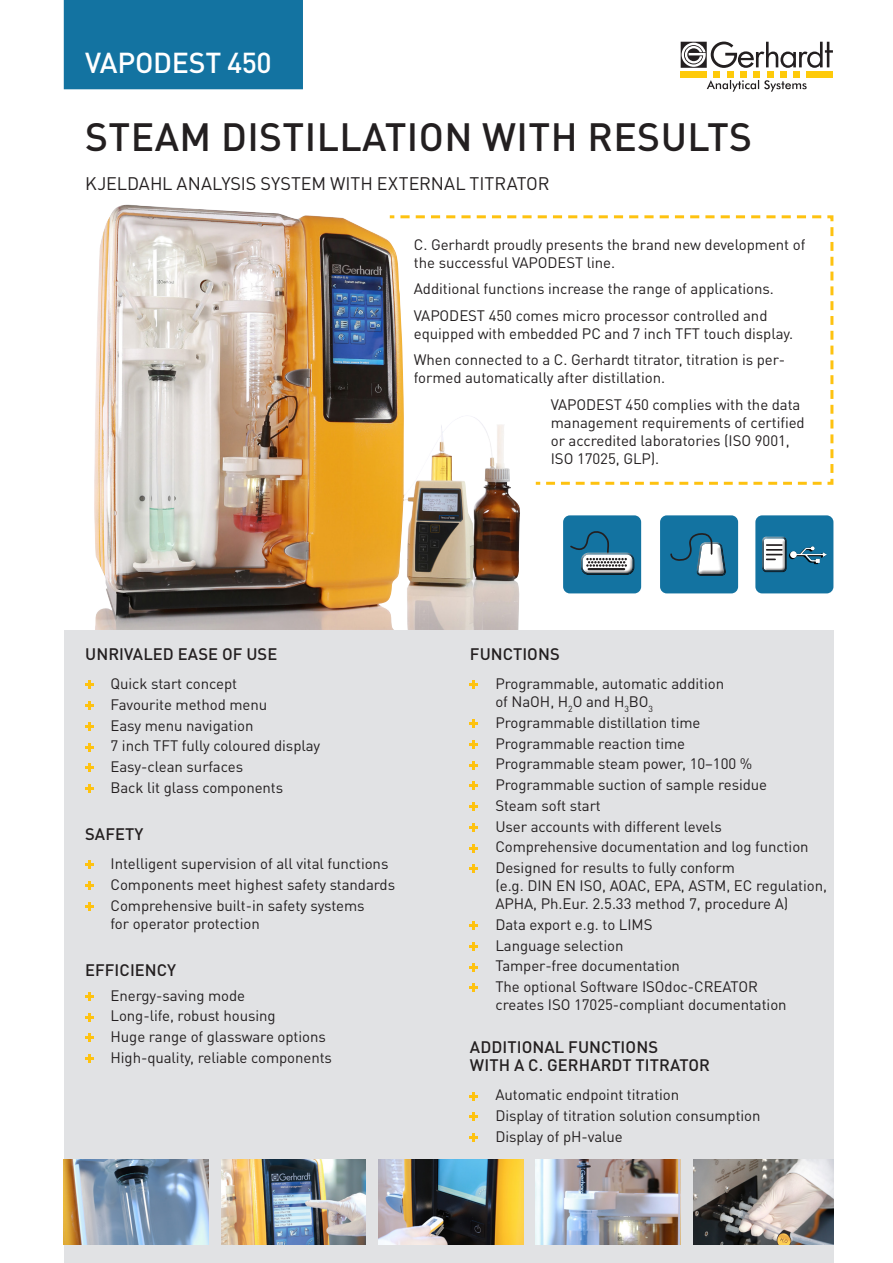
<style>
.page{position:relative;width:893px;height:1263px;background:#fff}
.page>*{position:absolute;margin:0;border:0;box-sizing:border-box;transform-origin:0 0}
.Titel{font:500 39px "DINOT";letter-spacing:.01em;color:#231f20}
.Titel-2{font:500 28.5px "DINOT";letter-spacing:-.01em;color:#fff}
.Titel-3{font:18px "DINOT";color:#231f20}
.A1-Fließtext{font:500 16.5px/18px "DINOT";letter-spacing:.005em;color:#231f20}
.A1-Fließtext-2{font:15px/18px "DINOT";letter-spacing:-.005em;color:#231f20}
.Bestelldaten{font:15px/18px "DINOT";letter-spacing:-.005em;color:#231f20}
</style>
<div class="page">
<img style="left:94px;top:207px;width:427px;height:424px">
<div style="left:64px;top:631px;width:769px;height:632px;background:#e1e2e4"></div>
<svg style="left:681px;top:42px;width:152px;height:26px"></svg>
<div style="left:713px;top:71px;width:7px;height:7px;background:#feca0a"></div>
<div style="left:727px;top:71px;width:6px;height:7px;background:#feca0a"></div>
<div style="left:740px;top:71px;width:7px;height:7px;background:#feca0a"></div>
<div style="left:753px;top:71px;width:7px;height:7px;background:#feca0a"></div>
<div style="left:767px;top:71px;width:6px;height:7px;background:#feca0a"></div>
<div style="left:780px;top:71px;width:7px;height:7px;background:#feca0a"></div>
<div style="left:793px;top:71px;width:7px;height:7px;background:#feca0a"></div>
<div style="left:807px;top:71px;width:26px;height:7px;background:#feca0a"></div>
<div style="left:681px;top:71px;width:26px;height:7px;background:#feca0a"></div>
<svg style="left:707px;top:80px;width:100px;height:12px"></svg>
<img style="left:64px;top:1160px;width:144px;height:85px">
<img style="left:221px;top:1160px;width:145px;height:85px">
<img style="left:378px;top:1160px;width:145px;height:85px">
<img style="left:536px;top:1160px;width:144px;height:85px">
<img style="left:693px;top:1160px;width:140px;height:85px">
<div style="left:64px;top:0;width:239px;height:89px;background:#1373a1"></div>
<svg style="left:387px;top:214px;width:447px;height:272px"></svg>
<svg style="left:85px;top:681px;width:8px;height:8px"></svg>
<svg style="left:85px;top:701px;width:8px;height:9px"></svg>
<svg style="left:85px;top:722px;width:8px;height:8px"></svg>
<svg style="left:85px;top:743px;width:8px;height:8px"></svg>
<svg style="left:85px;top:764px;width:8px;height:8px"></svg>
<svg style="left:85px;top:784px;width:8px;height:9px"></svg>
<svg style="left:85px;top:861px;width:8px;height:8px"></svg>
<svg style="left:85px;top:881px;width:8px;height:9px"></svg>
<svg style="left:85px;top:902px;width:8px;height:8px"></svg>
<svg style="left:85px;top:992px;width:8px;height:8px"></svg>
<svg style="left:85px;top:1013px;width:8px;height:8px"></svg>
<svg style="left:85px;top:1034px;width:8px;height:8px"></svg>
<svg style="left:85px;top:1054px;width:8px;height:9px"></svg>
<svg style="left:470px;top:681px;width:8px;height:8px"></svg>
<svg style="left:470px;top:719px;width:8px;height:9px"></svg>
<svg style="left:470px;top:740px;width:8px;height:8px"></svg>
<svg style="left:470px;top:761px;width:8px;height:8px"></svg>
<svg style="left:470px;top:782px;width:8px;height:8px"></svg>
<svg style="left:470px;top:802px;width:8px;height:9px"></svg>
<svg style="left:470px;top:823px;width:8px;height:8px"></svg>
<svg style="left:470px;top:844px;width:8px;height:8px"></svg>
<svg style="left:470px;top:865px;width:8px;height:8px"></svg>
<svg style="left:470px;top:921px;width:8px;height:9px"></svg>
<svg style="left:470px;top:942px;width:8px;height:8px"></svg>
<svg style="left:470px;top:963px;width:8px;height:8px"></svg>
<svg style="left:470px;top:984px;width:8px;height:8px"></svg>
<svg style="left:470px;top:1092px;width:8px;height:8px"></svg>
<svg style="left:470px;top:1113px;width:8px;height:8px"></svg>
<svg style="left:470px;top:1133px;width:8px;height:9px"></svg>
<div style="left:660px;top:515px;width:78px;height:78px;background:#1373a1;border-radius:7px"></div>
<svg style="left:670px;top:533px;width:56px;height:43px"></svg>
<div style="left:563px;top:515px;width:78px;height:78px;background:#1373a1;border-radius:7px"></div>
<div style="left:579px;top:554px;width:57px;height:24px;background:#231f20;opacity:.75"></div>
<svg style="left:570px;top:531px;width:64px;height:44px"></svg>
<hr style="left:589px;top:568px;width:35px;height:2px;background:#231f20">
<div style="left:755px;top:515px;width:78px;height:78px;background:#1373a1;border-radius:7px"></div>
<div style="left:761px;top:536px;width:27px;height:36px;background:#231f20;opacity:.75"></div>
<svg style="left:762px;top:537px;width:25px;height:35px"></svg>
<img style="left:789px;top:546px;width:38px;height:18px">
<p class="Titel-2" style="left:85px;top:44px;width:188px">VAPODEST 450</p>
<p class="Titel" style="left:85px;top:112px;width:669px">STEAM DISTILLATION WITH RESULTS</p>
<p class="Titel-3" style="left:85px;top:172px;width:466px">KJELDAHL ANALYSIS SYSTEM WITH EXTERNAL TITRATOR</p>
<p class="Bestelldaten" style="left:414px;top:235px;width:393px">C. Gerhardt proudly presents the brand new development of the successful VAPODEST line.</p>
<p class="Bestelldaten" style="left:414px;top:279px;width:362px">Additional functions increase the range of applications.</p>
<p class="Bestelldaten" style="left:414px;top:306px;width:381px">VAPODEST 450 comes micro processor controlled and equipped with embedded PC and 7 inch TFT touch display.</p>
<p class="Bestelldaten" style="left:414px;top:350px;width:373px">When connected to a C. Gerhardt titrator, titration is per&shy;formed automatically after distillation.</p>
<p class="Bestelldaten" style="left:551px;top:395px;width:255px">VAPODEST 450 complies with the data management requirements of certified or accredited laboratories (ISO 9001,<br>ISO 17025, GLP).</p>
<p class="A1-Fließtext" style="left:85px;top:644px;width:194px">UNRIVALED EASE OF USE</p>
<p class="A1-Fließtext-2" style="left:111px;top:674px;width:128px">Quick start concept</p>
<p class="A1-Fließtext-2" style="left:111px;top:695px;width:158px">Favourite method menu</p>
<p class="A1-Fließtext-2" style="left:111px;top:716px;width:144px">Easy menu navigation</p>
<p class="A1-Fließtext-2" style="left:111px;top:737px;width:211px">7 inch TFT fully coloured display</p>
<p class="A1-Fließtext-2" style="left:111px;top:757px;width:134px">Easy-clean surfaces</p>
<p class="A1-Fließtext-2" style="left:111px;top:778px;width:174px">Back lit glass components</p>
<p class="A1-Fließtext" style="left:85px;top:824px;width:60px">SAFETY</p>
<p class="A1-Fließtext-2" style="left:111px;top:854px;width:279px">Intelligent supervision of all vital functions</p>
<p class="A1-Fließtext-2" style="left:111px;top:875px;width:286px">Components meet highest safety standards</p>
<p class="A1-Fließtext-2" style="left:111px;top:896px;width:256px">Comprehensive built-in safety systems for operator protection</p>
<p class="A1-Fließtext" style="left:85px;top:960px;width:93px">EFFICIENCY</p>
<p class="A1-Fließtext-2" style="left:111px;top:986px;width:136px">Energy-saving mode</p>
<p class="A1-Fließtext-2" style="left:111px;top:1007px;width:167px">Long-life, robust housing</p>
<p class="A1-Fließtext-2" style="left:111px;top:1027px;width:217px">Huge range of glassware options</p>
<p class="A1-Fließtext-2" style="left:111px;top:1048px;width:223px">High-quality, reliable components</p>
<p class="A1-Fließtext" style="left:470px;top:644px;width:91px">FUNCTIONS</p>
<p class="A1-Fließtext-2" style="left:495px;top:674px;width:230px">Programmable, automatic addition of NaOH, H<sub>2</sub>O and H<sub>3</sub>BO<sub>3</sub></p>
<p class="A1-Fließtext-2" style="left:495px;top:713px;width:207px">Programmable distillation time</p>
<p class="A1-Fließtext-2" style="left:495px;top:734px;width:191px">Programmable reaction time</p>
<p class="A1-Fließtext-2" style="left:495px;top:755px;width:258px">Programmable steam power, 10–100 %</p>
<p class="A1-Fließtext-2" style="left:495px;top:775px;width:273px">Programmable suction of sample residue</p>
<p class="A1-Fließtext-2" style="left:495px;top:796px;width:107px">Steam soft start</p>
<p class="A1-Fließtext-2" style="left:495px;top:817px;width:228px">User accounts with different levels</p>
<p class="A1-Fließtext-2" style="left:495px;top:838px;width:315px">Comprehensive documentation and log function</p>
<p class="A1-Fließtext-2" style="left:495px;top:858px;width:333px">Designed for results to fully conform<br>(e.g. DIN EN ISO, AOAC, EPA, ASTM, EC regulation,<br>APHA, Ph.Eur. 2.5.33 method 7, procedure A)</p>
<p class="A1-Fließtext-2" style="left:495px;top:915px;width:159px">Data export e.g. to LIMS</p>
<p class="A1-Fließtext-2" style="left:495px;top:936px;width:130px">Language selection</p>
<p class="A1-Fließtext-2" style="left:495px;top:957px;width:186px">Tamper-free documentation</p>
<p class="A1-Fließtext-2" style="left:495px;top:977px;width:293px">The optional Software ISOdoc-CREATOR creates ISO 17025-compliant documentation</p>
<p class="A1-Fließtext" style="left:470px;top:1038px;width:242px">ADDITIONAL FUNCTIONS<br>WITH A C. GERHARDT TITRATOR</p>
<p class="A1-Fließtext-2" style="left:495px;top:1086px;width:185px">Automatic endpoint titration</p>
<p class="A1-Fließtext-2" style="left:495px;top:1106px;width:267px">Display of titration solution consumption</p>
<p class="A1-Fließtext-2" style="left:495px;top:1127px;width:129px">Display of pH-value</p>
</div>
